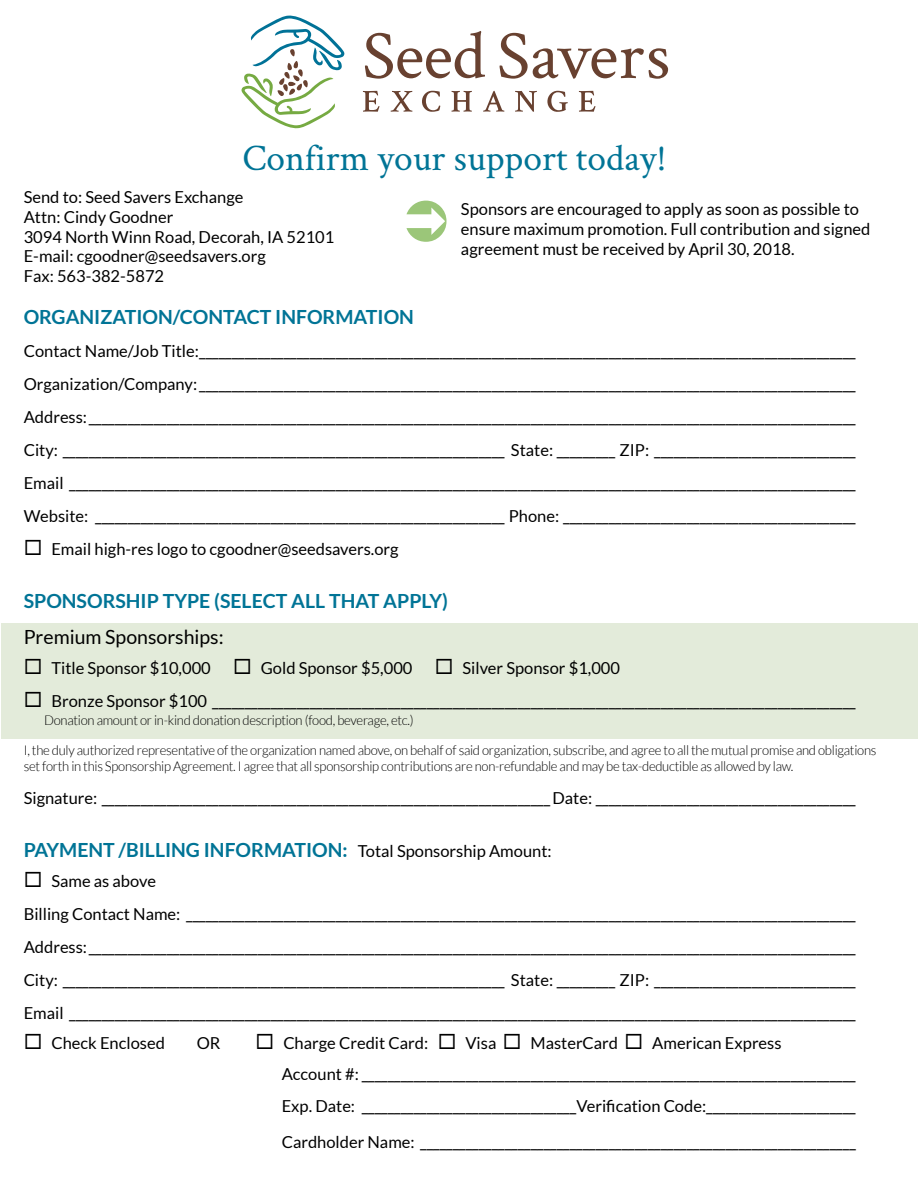
<style>
.page{position:relative;width:918px;height:1188px;background:#fff}
.page>*{position:absolute;margin:0;border:0;box-sizing:border-box;transform-origin:0 0}
.t1{font:37.5px "Crimson Text";color:#007496}
.t2{font:700 19.5px "Lato";color:#007496}
.t3{font:19.5px "Lato";color:#000}
.t4{font:16.5px/33px "Lato";color:#000}
.t5{font:300 13.5px/16.5px "Lato";letter-spacing:-.02em;color:#000}
.s1{font-weight:400;font-size:16.5px;color:#000}
</style>
<div class="page">
<svg style="left:363px;top:31px;width:306px;height:81px"></svg>
<svg style="left:242px;top:16px;width:103px;height:112px"></svg>
<div style="left:1px;top:623px;width:917px;height:115px;background:#e3ebda"></div>
<h1 class="t1" style="left:242px;top:133px;width:426px">Confirm your support today!</h1>
<p class="t4" style="left:24px;top:187px;width:312px;line-height:19.8px">Send to: Seed Savers Exchange<br>Attn: Cindy Goodner<br>3094 North Winn Road, Decorah, IA 52101<br>E-mail: cgoodner@seedsavers.org<br>Fax: 563-382-5872</p>
<p class="t2" style="left:24px;top:306px;width:392px">ORGANIZATION/CONTACT INFORMATION</p>
<p class="t4" style="left:24px;top:335px;width:834px;text-align:justify">Contact Name/Job Title: _____________________________________________________________________________________________________ Organization/Company: _____________________________________________________________________________________________________ Address: ______________________________________________________________________________________________________________________ City: ____________________________________________________________________ State: _________ ZIP: _______________________________ Email _________________________________________________________________________________________________________________________ Website: _______________________________________________________________ Phone: _____________________________________________</p>
<p class="t4" style="left:24px;top:533px;width:377px">◻ Email high-res logo to cgoodner@seedsavers.org</p>
<p class="t2" style="left:24px;top:589px;width:426px">SPONSORSHIP TYPE (SELECT ALL THAT APPLY)</p>
<p class="t3" style="left:24px;top:626px;width:201px">Premium Sponsorships:</p>
<p class="t4" style="left:24px;top:651px;width:598px">◻ Title Sponsor $10,000 ◻ Gold Sponsor $5,000 ◻ Silver Sponsor $1,000</p>
<p class="t4" style="left:24px;top:684px;width:834px">◻ Bronze Sponsor $100 ___________________________________________________________________________________________________</p>
<p class="t5" style="left:44px;top:712px;width:371px">Donation amount or in-kind donation description (food, beverage, etc.)</p>
<p class="t5" style="left:24px;top:742px;width:854px">I, the duly authorized representative of the organization named above, on behalf of said organization, subscribe, and agree to all the mutual promise and obligations set forth in this Sponsorship Agreement. I agree that all sponsorship contributions are non-refundable and may be tax-deductible as allowed by law.</p>
<p class="t4" style="left:24px;top:782px;width:834px">Signature: _____________________________________________________________________ Date: ________________________________________</p>
<p class="t2" style="left:24px;top:838px;width:530px">PAYMENT /BILLING INFORMATION: <span class="s1">Total Sponsorship Amount:</span></p>
<p class="t4" style="left:24px;top:864px;width:834px">◻ Same as above<br>Billing Contact Name: _______________________________________________________________________________________________________ Address: ______________________________________________________________________________________________________________________ City: ____________________________________________________________________ State: _________ ZIP: _______________________________ Email _________________________________________________________________________________________________________________________</p>
<p class="t4" style="left:24px;top:1026px;width:143px">◻ Check Enclosed</p>
<p class="t4" style="left:197px;top:1026px;width:25px">OR</p>
<p class="t4" style="left:282px;top:1027px;width:576px;line-height:31.5px;text-indent:-26px">◻ Charge Credit Card: ◻ Visa ◻ MasterCard ◻ American Express<br>Account #: ____________________________________________________________________________<br>Exp. Date: _________________________________Verification Code: _______________________</p>
<p class="t4" style="left:282px;top:1125px;width:576px">Cardholder Name: ___________________________________________________________________</p>
<p class="t4" style="left:461px;top:199px;width:411px;line-height:19.8px">Sponsors are encouraged to apply as soon as possible to ensure maximum promotion. Full contribution and signed agreement must be received by April 30, 2018.</p>
</div>
